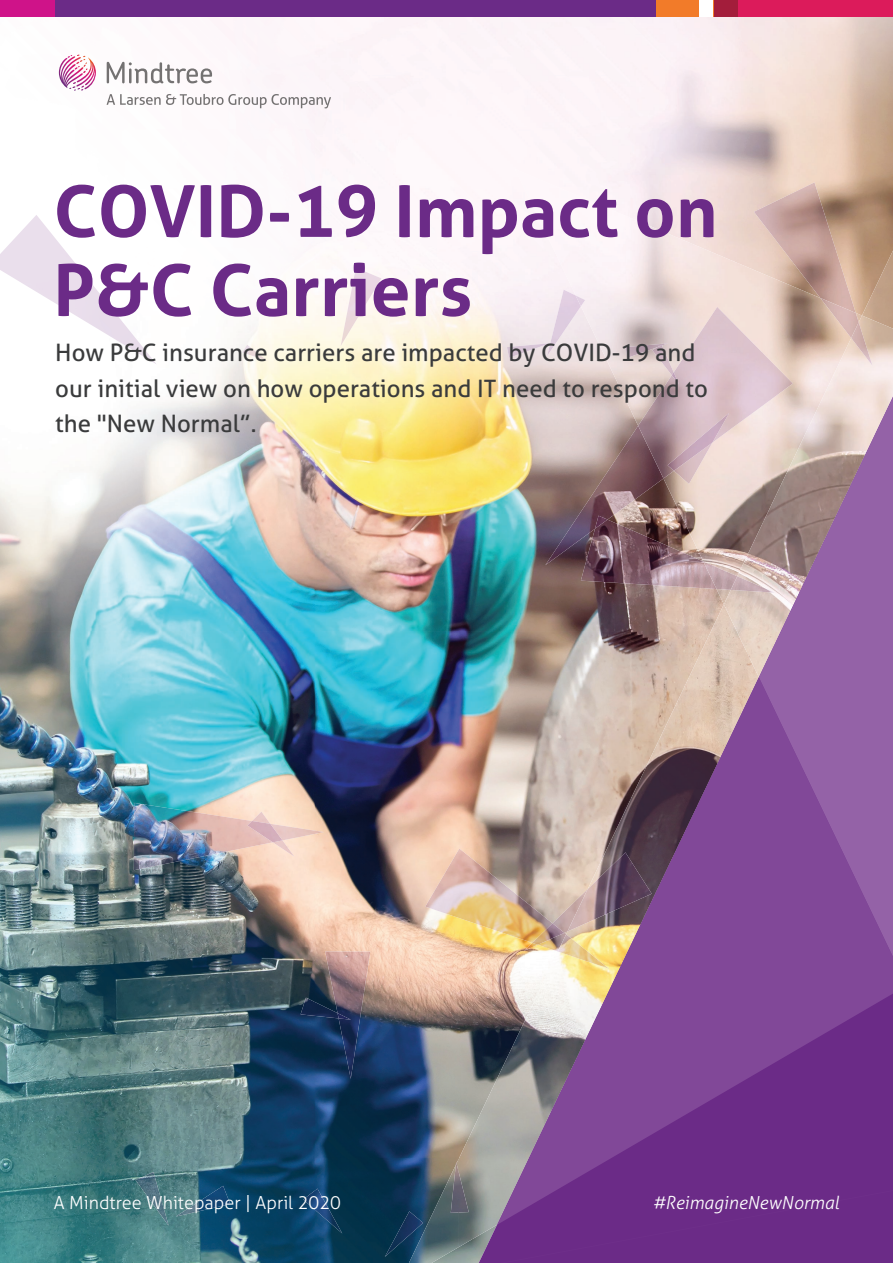
<style>
.page{position:relative;width:893px;height:1263px;background:#fff}
.page>*{position:absolute;margin:0;border:0;box-sizing:border-box;transform-origin:0 0}
.t1{font:700 71.55px/78.9px "Aller Typo";color:#6b2b87}
.t2{font:24px/35.7px "Aller Typo";color:#3a3b3c}
.t3{font:300 18px "Aller Typo";color:#fff}
.t4{font:italic 300 18px "Aller Typo";color:#fff}
</style>
<div class="page">
<img style="left:0;top:16px;width:630px;height:931px">
<img style="left:630px;top:16px;width:263px;height:246px">
<img style="left:0;top:947px;width:315px;height:316px">
<img style="left:315px;top:947px;width:164px;height:211px">
<img style="left:315px;top:1158px;width:157px;height:105px">
<img style="left:479px;top:396px;width:184px;height:867px">
<img style="left:515px;top:169px;width:149px;height:145px">
<img style="left:663px;top:232px;width:91px;height:372px">
<img style="left:584px;top:314px;width:54px;height:97px">
<img style="left:631px;top:410px;width:33px;height:70px">
<div style="left:500px;top:1225px;width:393px;height:38px;background:#6b2b87"></div>
<img style="left:659px;top:604px;width:65px;height:73px">
<img style="left:458px;top:1053px;width:51px;height:194px">
<img style="left:409px;top:1158px;width:50px;height:105px">
<svg style="left:497px;top:677px;width:396px;height:548px;background:#8b5f94"></svg>
<img style="left:862px;top:251px;width:31px;height:64px">
<img style="left:724px;top:315px;width:169px;height:362px">
<svg style="left:759px;top:396px;width:134px;height:561px;background:#986aa2"></svg>
<img style="left:136px;top:1172px;width:33px;height:54px">
<img style="left:301px;top:998px;width:24px;height:20px">
<img style="left:674px;top:478px;width:38px;height:6px">
<img style="left:134px;top:803px;width:190px;height:67px">
<img style="left:566px;top:889px;width:22px;height:45px">
<img style="left:567px;top:852px;width:85px;height:79px">
<img style="left:581px;top:520px;width:135px;height:69px">
<img style="left:703px;top:561px;width:34px;height:29px">
<img style="left:731px;top:576px;width:44px;height:17px">
<img style="left:325px;top:951px;width:45px;height:128px">
<svg style="left:338px;top:1013px;width:13px;height:7px"></svg>
<img style="left:754px;top:182px;width:102px;height:131px">
<img style="left:820px;top:298px;width:39px;height:40px">
<img style="left:851px;top:322px;width:21px;height:44px">
<img style="left:252px;top:812px;width:42px;height:45px">
<img style="left:247px;top:821px;width:35px;height:21px">
<img style="left:176px;top:1186px;width:54px;height:30px">
<img style="left:425px;top:848px;width:141px;height:103px">
<img style="left:558px;top:934px;width:51px;height:35px">
<img style="left:532px;top:923px;width:32px;height:22px">
<img style="left:547px;top:290px;width:34px;height:66px">
<svg style="left:576px;top:295px;width:9px;height:11px"></svg>
<img style="left:545px;top:426px;width:118px;height:139px">
<img style="left:638px;top:307px;width:155px;height:171px">
<img style="left:668px;top:413px;width:61px;height:58px">
<svg style="left:595px;top:516px;width:12px;height:13px"></svg>
<img style="left:341px;top:268px;width:40px;height:78px">
<img style="left:625px;top:343px;width:43px;height:15px">
<img style="left:507px;top:343px;width:43px;height:15px">
<img style="left:652px;top:346px;width:22px;height:29px">
<svg style="left:672px;top:372px;width:7px;height:12px"></svg>
<img style="left:243px;top:345px;width:24px;height:16px">
<img style="left:0;top:215px;width:157px;height:150px">
<img style="left:451px;top:1163px;width:18px;height:50px">
<img style="left:303px;top:1188px;width:39px;height:45px">
<img style="left:385px;top:1211px;width:38px;height:46px">
<div style="left:17px;top:0;width:639px;height:16px;background:#6b2b87"></div>
<div style="left:0;top:0;width:55px;height:16px;background:#cf1389"></div>
<div style="left:670px;top:0;width:216px;height:16px;background:#a31d3b"></div>
<div style="left:656px;top:0;width:57px;height:16px;background:#f27b29"></div>
<div style="left:738px;top:0;width:155px;height:16px;background:#dc1b5b"></div>
<div style="left:699px;top:0;width:14px;height:16px;background:#fff"></div>
<svg style="left:107px;top:62px;width:105px;height:21px"></svg>
<svg style="left:59px;top:55px;width:36px;height:33px"></svg>
<svg style="left:107px;top:94px;width:224px;height:14px"></svg>
<h1 class="t1" style="left:53px;top:172px;width:666px">COVID-19 Impact on<br>P&amp;C Carriers</h1>
<p class="t2" style="left:55px;top:334px;width:654px">How P&amp;C insurance carriers are impacted by COVID-19 and our initial view on how operations and IT need to respond to the "New Normal”.</p>
<p class="t3" style="left:54px;top:1191px;width:289px">A Mindtree Whitepaper | April 2020</p>
<p class="t4" style="left:653px;top:1192px;width:188px">#ReimagineNewNormal</p>
</div>
